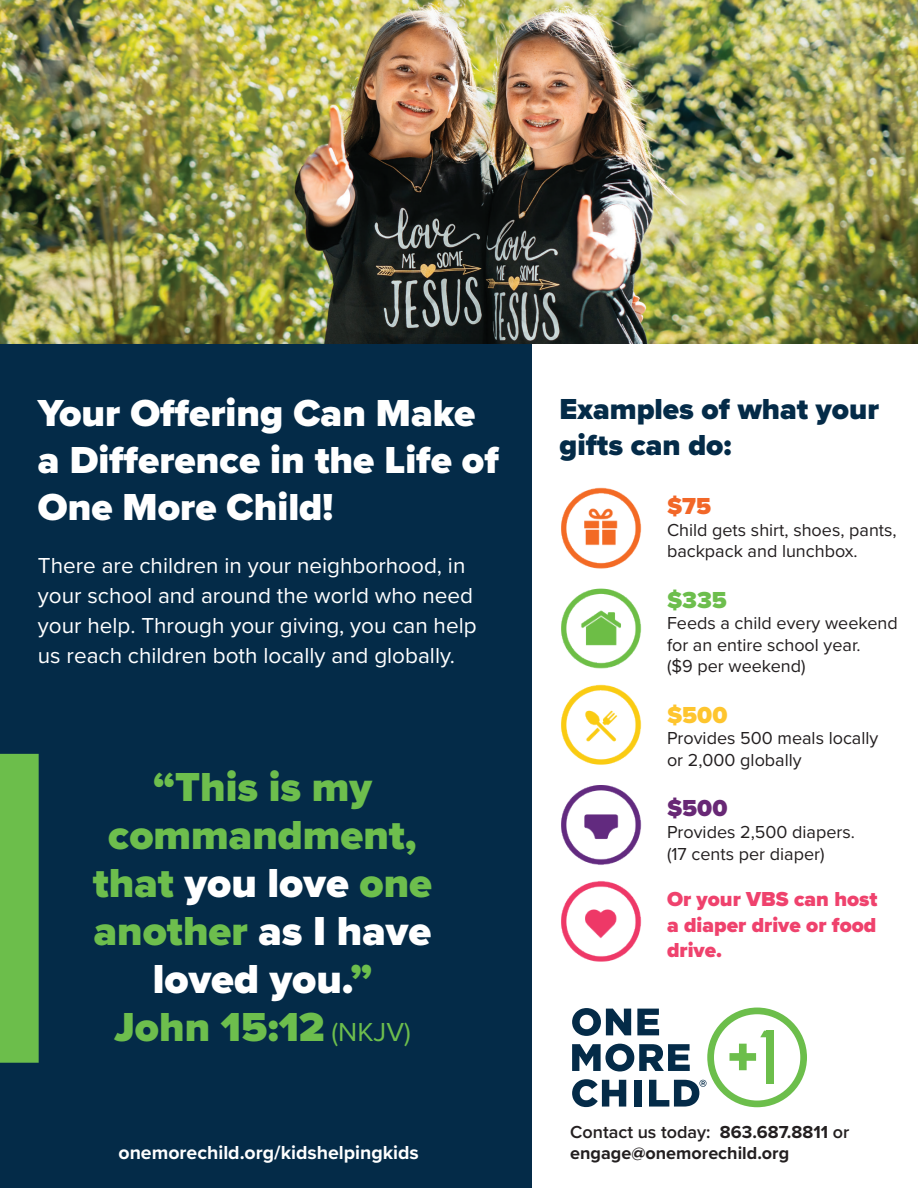
<style>
.page{position:relative;width:918px;height:1188px;background:#fff}
.page>*{position:absolute;margin:0;border:0;box-sizing:border-box;transform-origin:0 0}
.t1{font:900 42px/48px "Proxima Nova";color:#6dbe4d;text-align:center}
.t2{font:900 39px/46.8px "Proxima Nova";color:#fff}
.t3{font:900 30px/36px "Proxima Nova";color:#042b48}
.t4{font:900 24px "Proxima Nova";color:#6dbe4d}
.t5{font:900 24px "Proxima Nova";color:#fec52e}
.t6{font:900 24px "Proxima Nova";color:#682875}
.t7{font:900 24px "Proxima Nova";color:#f26728}
.t8{font:22.5px/30px "Proxima Nova";color:#fff}
.t9{font:900 21px/25.2px "Proxima Nova";color:#ef426d;text-align:justify}
.t10{font:700 19.5px "Proxima Nova";color:#fff}
.t11{font:18px/21.6px "Proxima Nova";color:#231f20}
.t12{font:700 18px/21px "Proxima Nova";color:#231f20}
.s1{color:#fff}
.s2{font-weight:400;font-size:27px}
.s3{font-weight:600}
</style>
<div class="page">
<div style="left:0;top:334px;width:531px;height:854px;background:#042b48"></div>
<img style="left:561px;top:487px;width:81px;height:82px">
<img style="left:561px;top:588px;width:81px;height:81px">
<img style="left:561px;top:684px;width:81px;height:81px">
<img style="left:561px;top:785px;width:81px;height:80px">
<img style="left:561px;top:881px;width:81px;height:81px">
<svg style="left:572px;top:1008px;width:235px;height:99px"></svg>
<img style="left:0;top:0;width:918px;height:343px">
<div style="left:0;top:754px;width:39px;height:309px;background:#6cbe4b"></div>
<h2 class="t2" style="left:38px;top:389px;width:462px">Your Offering Can Make a Difference in the Life of<br>One More Child!</h2>
<p class="t8" style="left:38px;top:550px;width:440px">There are children in your neighborhood, in your school and around the world who need your help. Through your giving, you can help us reach children both locally and globally.</p>
<h1 class="t1" style="left:93px;top:763px;width:341px">“This is my commandment, that <span class="s1">you love</span> one another <span class="s1">as I have loved you.</span>”<br>John 15:12 <span class="s2">(NKJV)</span></h1>
<p class="t10" style="left:119px;top:1138px;width:302px">onemorechild.org/kidshelpingkids</p>
<h3 class="t3" style="left:560px;top:391px;width:321px">Examples of what your gifts can do:</h3>
<h3 class="t7" style="left:667px;top:488px;width:46px">$75</h3>
<p class="t11" style="left:667px;top:518px;width:231px">Child gets shirt, shoes, pants, backpack and lunchbox.</p>
<h3 class="t4" style="left:667px;top:582px;width:61px">$335</h3>
<p class="t11" style="left:667px;top:612px;width:232px">Feeds a child every weekend for an entire school year.<br>($9 per weekend)</p>
<h3 class="t5" style="left:667px;top:697px;width:62px">$500</h3>
<p class="t11" style="left:667px;top:727px;width:213px">Provides 500 meals locally or 2,000 globally</p>
<h3 class="t6" style="left:667px;top:791px;width:62px">$500</h3>
<p class="t11" style="left:667px;top:821px;width:189px">Provides 2,500 diapers. (17 cents per diaper)</p>
<p class="t9" style="left:667px;top:887px;width:212px">Or your VBS can host a diaper drive or food drive.</p>
<p class="t12" style="left:570px;top:1121px;width:281px"><span class="s3">Contact us today:</span> 863.687.8811 <span class="s3">or </span>engage@onemorechild.org</p>
</div>
